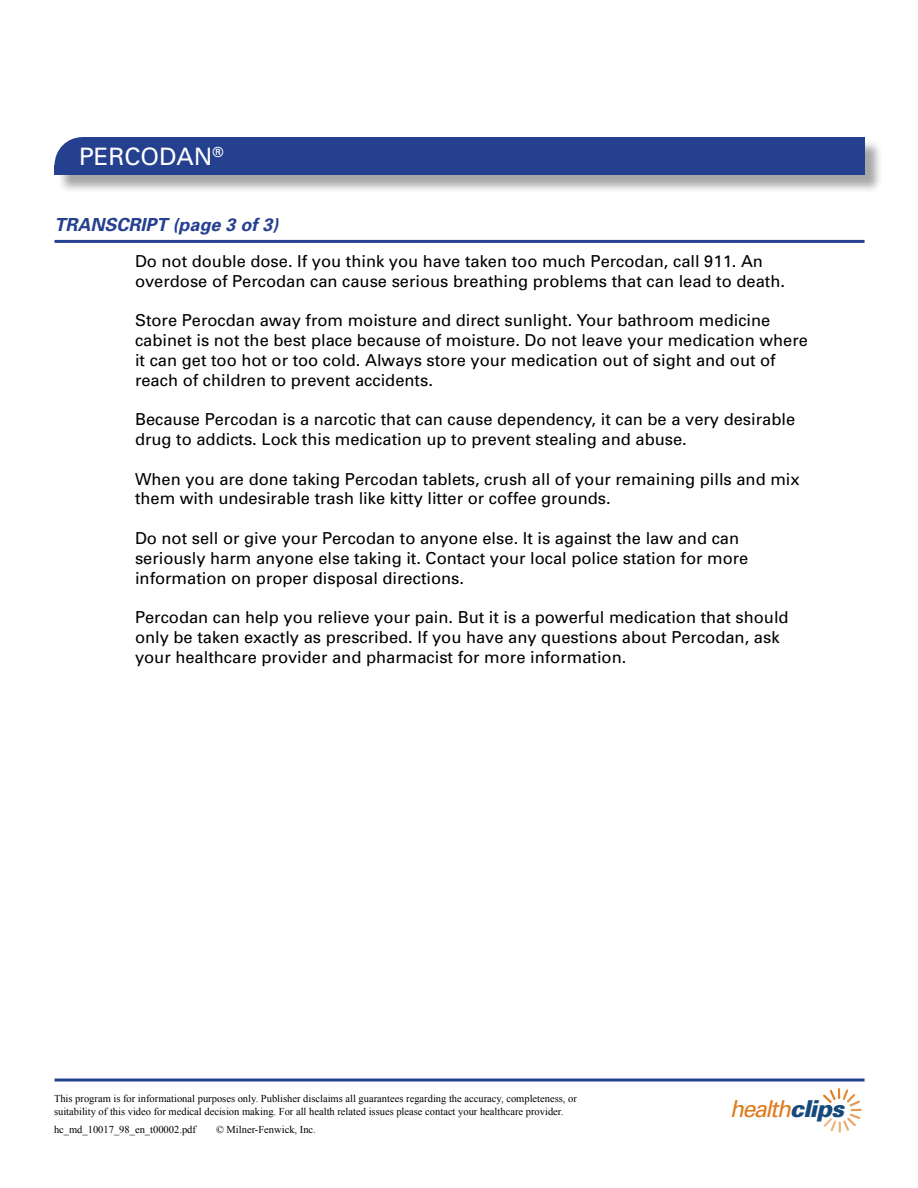
<style>
.page{position:relative;width:918px;height:1188px;background:#fff}
.page>*{position:absolute;margin:0;border:0;box-sizing:border-box;transform-origin:0 0}
.t1{font:24px "Univers";color:#fff}
.t2{font:italic 23.4px "Univers";letter-spacing:-.06em;color:#df7a1c}
.t3{font:italic 700 18px "Univers";color:#25408f}
.t4{font:16.5px/19.8px "Univers";color:#000}
.t5{font:10.5px/12.6px "Times New Roman";color:#000}
.s1{font-weight:900;color:#174a7c}
</style>
<div class="page">
<div style="left:57px;top:139px;width:827px;height:54px;background:#000;opacity:.35"></div>
<div style="left:55px;top:137px;width:810px;height:38px;background:#25408f"></div>
<hr style="left:55px;top:240px;width:810px;height:3px;background:#25408f">
<svg style="left:54px;top:137px;width:28px;height:28px"></svg>
<svg style="left:823px;top:1088px;width:39px;height:45px"></svg>
<hr style="left:55px;top:1079px;width:810px;height:3px;background:#25408f">
<h1 class="t1" style="left:79px;top:141px;width:146px">PERCODAN<sup>®</sup></h1>
<p class="t3" style="left:55px;top:213px;width:226px">TRANSCRIPT (page 3 of 3)</p>
<p class="t4" style="left:135px;top:251px;width:652px">Do not double dose. If you think you have taken too much Percodan, call 911. An overdose of Percodan can cause serious breathing problems that can lead to death.</p>
<p class="t4" style="left:135px;top:310px;width:674px">Store Perocdan away from moisture and direct sunlight. Your bathroom medicine cabinet is not the best place because of moisture. Do not leave your medication where it can get too hot or too cold. Always store your medication out of sight and out of reach of children to prevent accidents.</p>
<p class="t4" style="left:135px;top:409px;width:662px">Because Percodan is a narcotic that can cause dependency, it can be a very desirable drug to addicts. Lock this medication up to prevent stealing and abuse.</p>
<p class="t4" style="left:135px;top:469px;width:666px">When you are done taking Percodan tablets, crush all of your remaining pills and mix them with undesirable trash like kitty litter or coffee grounds.</p>
<p class="t4" style="left:135px;top:528px;width:615px">Do not sell or give your Percodan to anyone else. It is against the law and can seriously harm anyone else taking it. Contact your local police station for more information on proper disposal directions.</p>
<p class="t4" style="left:135px;top:607px;width:655px">Percodan can help you relieve your pain. But it is a powerful medication that should only be taken exactly as prescribed. If you have any questions about Percodan, ask your healthcare provider and pharmacist for more information.</p>
<p class="t5" style="left:54px;top:1092px;width:524px">This program is for informational purposes only. Publisher disclaims all guarantees regarding the accuracy, completeness, or suitability of this video for medical decision making. For all health related issues please contact your healthcare provider.</p>
<p class="t5" style="left:54px;top:1123px;width:144px">hc_md_10017_98_en_t00002.pdf</p>
<p class="t5" style="left:216px;top:1123px;width:101px">© Milner-Fenwick, Inc.</p>
<h2 class="t2" style="left:730px;top:1094px;width:115px">health<span class="s1">clips</span></h2>
</div>
